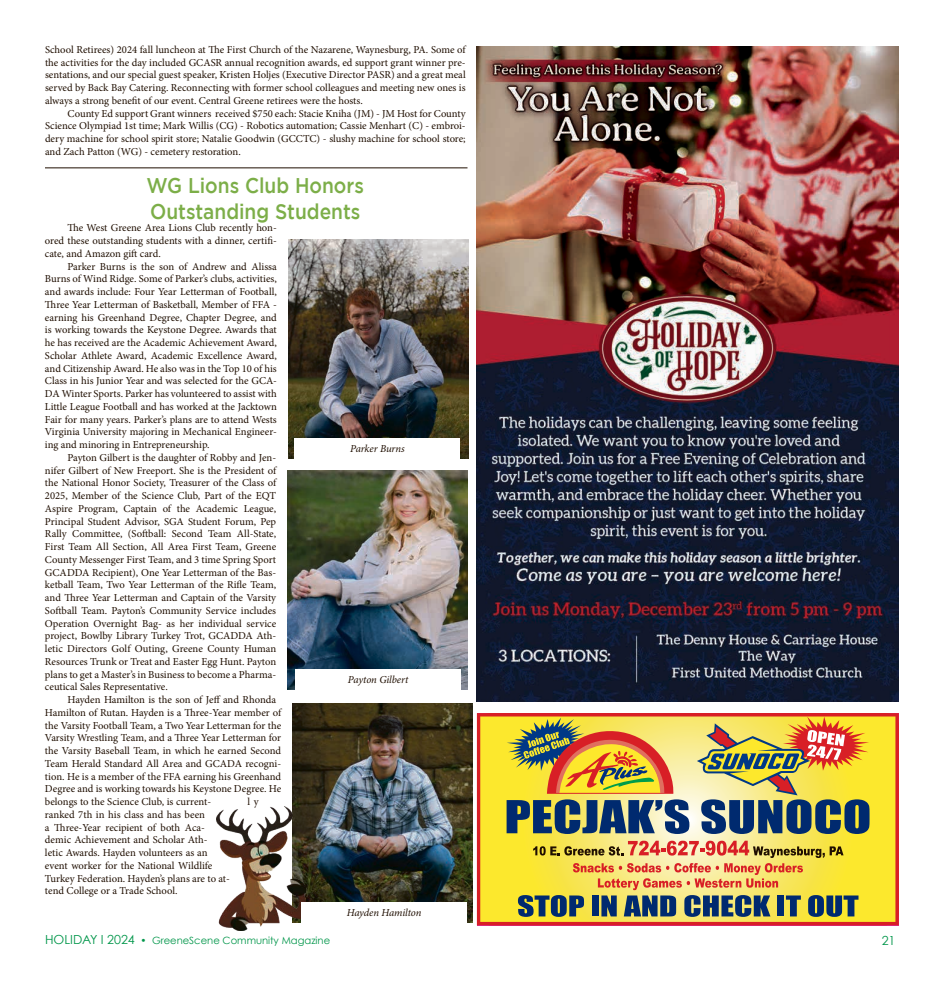
<style>
.page{position:relative;width:945px;height:990px;background:#fff}
.page>*{position:absolute;margin:0;border:0;box-sizing:border-box;transform-origin:0 0}
.t1{font:500 21.25px/25.5px "Gotham";color:#7cae48;scale:.9 1}
.t2{font:12.5px "Century Gothic";color:#00964a}
.t3{font:10.62px/12.8px "Minion Pro";letter-spacing:-.005em;color:#1f0e00;text-align:justify}
.t4{font:italic 10.62px "Minion Pro";letter-spacing:-.01em;color:#1f0e00}
.t5{font:10px "Century Gothic";color:#00964a}
.s1{font-size:12.5px}
</style>
<div class="page">
<hr style="left:45px;top:167px;width:423px;height:1px;background:#1f0e00">
<img style="left:292px;top:704px;width:181px;height:219px">
<img style="left:287px;top:471px;width:181px;height:219px">
<img style="left:288px;top:240px;width:180px;height:219px">
<img style="left:477px;top:47px;width:422px;height:655px">
<svg style="left:477px;top:713px;width:422px;height:212px;background:#f4c23d"></svg>
<svg style="left:518px;top:841px;width:341px;height:76px;background:#c3ac5e"></svg>
<svg style="left:507px;top:718px;width:182px;height:116px;background:#af9b5b"></svg>
<svg style="left:697px;top:717px;width:173px;height:117px;background:#ae9f63"></svg>
<img style="left:216px;top:806px;width:89px;height:125px">
<div style="left:295px;top:438px;width:165px;height:21px;background:#fff"></div>
<div style="left:295px;top:669px;width:166px;height:21px;background:#fff"></div>
<div style="left:301px;top:902px;width:166px;height:20px;background:#fff"></div>
<p class="t3" style="left:45px;top:43px;width:422px">School Retirees) 2024 fall luncheon at The First Church of the Nazarene, Waynesburg, PA. Some of the activities for the day included GCASR annual recognition awards, ed support grant winner pre&shy;sentations, and our special guest speaker, Kristen Holjes (Executive Director PASR) and a great meal served by Back Bay Catering. Reconnecting with former school colleagues and meeting new ones is always a strong benefit of our event. Central Greene retirees were the hosts.</p>
<p class="t3" style="left:45px;top:107px;width:422px;text-indent:23px">County Ed support Grant winners received $750 each: Stacie Kniha (JM) - JM Host for County Science Olympiad 1st time; Mark Willis (CG) - Robotics automation; Cassie Menhart (C) - embroi&shy;dery machine for school spirit store; Natalie Goodwin (GCCTC) - slushy machine for school store; and Zach Patton (WG) - cemetery restoration.</p>
<h1 class="t1" style="left:147px;top:172px;width:243px">WG Lions Club Honors<br>Outstanding Students</h1>
<p class="t3" style="left:45px;top:222px;width:233px;text-indent:23px">The West Greene Area Lions Club recently hon&shy;ored these outstanding students with a dinner, certifi&shy;cate, and Amazon gift card.</p>
<p class="t3" style="left:45px;top:260px;width:233px;text-indent:23px">Parker Burns is the son of Andrew and Alissa Burns of Wind Ridge. Some of Parker’s clubs, activities, and awards include: Four Year Letterman of Football, Three Year Letterman of Basketball, Member of FFA - earning his Greenhand Degree, Chapter Degree, and is working towards the Keystone Degree. Awards that he has received are the Academic Achievement Award, Scholar Athlete Award, Academic Excellence Award, and Citizenship Award. He also was in the Top 10 of his Class in his Junior Year and was selected for the GCA-DA Winter Sports. Parker has volunteered to assist with Little League Football and has worked at the Jacktown Fair for many years. Parker’s plans are to attend Wests Virginia University majoring in Mechanical Engineer&shy;ing and minoring in Entrepreneurship.</p>
<p class="t3" style="left:45px;top:451px;width:233px;text-indent:23px">Payton Gilbert is the daughter of Robby and Jen&shy;nifer Gilbert of New Freeport. She is the President of the National Honor Society, Treasurer of the Class of 2025, Member of the Science Club, Part of the EQT Aspire Program, Captain of the Academic League, Principal Student Advisor, SGA Student Forum, Pep Rally Committee, (Softball: Second Team All-State, First Team All Section, All Area First Team, Greene County Messenger First Team, and 3 time Spring Sport GCADDA Recipient), One Year Letterman of the Bas&shy;ketball Team, Two Year Letterman of the Rifle Team, and Three Year Letterman and Captain of the Varsity Softball Team. Payton’s Community Service includes Operation Overnight Bag- as her individual service project, Bowlby Library Turkey Trot, GCADDA Ath&shy;letic Directors Golf Outing, Greene County Human Resources Trunk or Treat and Easter Egg Hunt. Payton plans to get a Master’s in Business to become a Pharma&shy;ceutical Sales Representative.</p>
<p class="t3" style="left:45px;top:693px;width:238px;text-align:left;text-indent:23px">Hayden Hamilton is the son of Jeff and Rhonda Hamilton of Rutan. Hayden is a Three-Year member of the Varsity Football Team, a Two Year Letterman for the Varsity Wrestling Team, and a Three Year Letterman for the Varsity Baseball Team, in which he earned Second Team Herald Standard All Area and GCADA recogni&shy;tion. He is a member of the FFA earning his Greenhand Degree and is working towards his Keystone Degree. He belongs to the Science Club, is current-</p>
<p class="t4" style="left:350px;top:442px;width:56px">Parker Burns</p>
<p class="t4" style="left:348px;top:672px;width:62px">Payton Gilbert</p>
<p class="t3" style="left:247px;top:795px;width:13px">l y</p>
<p class="t3" style="left:45px;top:808px;width:187px;text-align:left">ranked 7th in his class and has been<br>a Three-Year recipient of both Aca&shy;demic Achievement and Scholar Ath-<br>letic Awards. Hayden volunteers as an event worker for the National Wildlife Turkey Federation. Hayden’s plans are to at&shy;tend College or a Trade School.</p>
<p class="t4" style="left:347px;top:905px;width:76px">Hayden Hamilton</p>
<p class="t5" style="left:45px;top:934px;width:287px"><span class="s1">HOLIDAY I 2024</span> • GreeneScene Community Magazine</p>
<p class="t2" style="left:882px;top:933px;width:15px">21</p>
</div>
